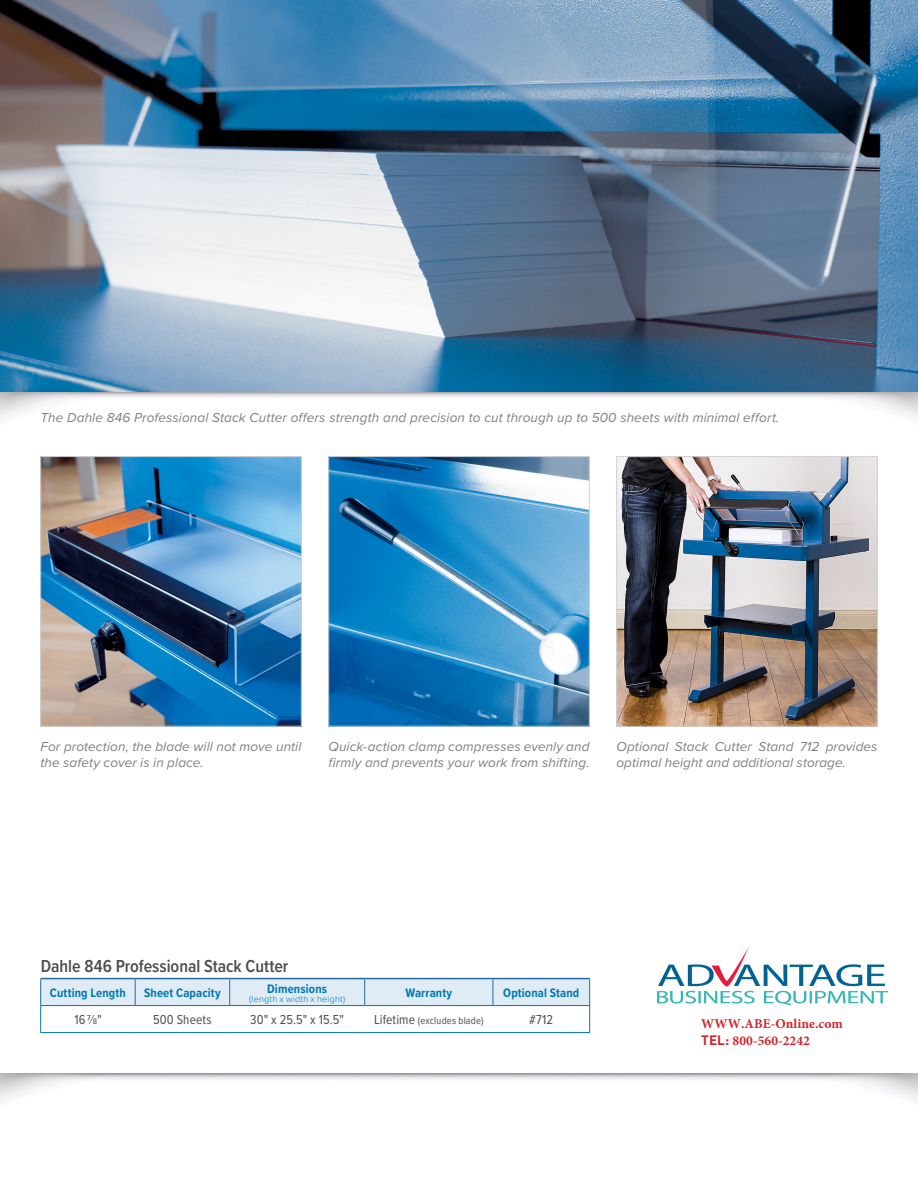
<style>
.page{position:relative;width:918px;height:1188px;background:#fff}
.page>*{position:absolute;margin:0;border:0;box-sizing:border-box;transform-origin:0 0}
.t1{font:600 18px "Proxima Nova Cond";letter-spacing:-.005em;color:#4b4c4d}
.t2{font:italic 13.5px/16.5px "Proxima Nova";letter-spacing:.01em;color:#7f7f83}
.t3{font:13.5px "Proxima Nova Cond";letter-spacing:.01em;color:#4b4c4d}
.t4{font:700 13.5px/17.5px "Minion Pro";letter-spacing:.005em;color:#d1232a}
.t5{font:700 12.75px "Proxima Nova Cond";letter-spacing:.01em;color:#0078b1}
.t6{font:10.5px "Proxima Nova Cond";letter-spacing:.02em;color:#4b4c4d}
.t7{font:300 9px "Proxima Nova";letter-spacing:.025em;color:#0078b1}
.s1{font-size:13.5px}
.s2{font-family:"DIN"}
</style>
<div class="page">
<img style="left:0;top:0;width:918px;height:419px">
<img style="left:618px;top:458px;width:258px;height:266px">
<div style="left:616px;top:456px;width:262px;height:270px;border:1px solid #d1d2d4"></div>
<img style="left:330px;top:458px;width:258px;height:266px">
<div style="left:328px;top:456px;width:262px;height:270px;border:1px solid #d1d2d4"></div>
<img style="left:42px;top:458px;width:258px;height:266px">
<div style="left:40px;top:456px;width:262px;height:270px;border:1px solid #d1d2d4"></div>
<hr style="left:40px;top:978px;width:95px;height:1px;background:#27699a">
<hr style="left:135px;top:978px;width:95px;height:1px;background:#27699a">
<hr style="left:230px;top:978px;width:135px;height:1px;background:#27699a">
<hr style="left:365px;top:978px;width:128px;height:1px;background:#27699a">
<hr style="left:493px;top:978px;width:97px;height:1px;background:#27699a">
<svg style="left:40px;top:979px;width:550px;height:53px"></svg>
<hr style="left:40px;top:1032px;width:95px;height:1px;background:#0078b1">
<hr style="left:135px;top:1032px;width:95px;height:1px;background:#0078b1">
<hr style="left:230px;top:1032px;width:135px;height:1px;background:#0078b1">
<hr style="left:365px;top:1032px;width:128px;height:1px;background:#0078b1">
<hr style="left:493px;top:1032px;width:97px;height:1px;background:#0078b1">
<img style="left:657px;top:946px;width:232px;height:60px">
<p class="t2" style="left:40px;top:409px;width:740px">The Dahle 846 Professional Stack Cutter offers strength and precision to cut through up to 500 sheets with minimal effort.</p>
<p class="t2" style="left:40px;top:737px;width:262px">For protection, the blade will not move until the safety cover is in place.</p>
<p class="t2" style="left:328px;top:737px;width:263px">Quick-action clamp compresses evenly and firmly and prevents your work from shifting.</p>
<p class="t2" style="left:616px;top:737px;width:263px">Optional Stack Cutter Stand 712 provides optimal height and additional storage.</p>
<p class="t1" style="left:41px;top:953px;width:249px">Dahle 846 Professional Stack Cutter</p>
<p class="t5" style="left:50px;top:984px;width:78px">Cutting Length</p>
<p class="t5" style="left:144px;top:984px;width:78px">Sheet Capacity</p>
<p class="t5" style="left:267px;top:979px;width:62px">Dimensions</p>
<p class="t7" style="left:249px;top:992px;width:97px">(length x width x height)</p>
<p class="t5" style="left:405px;top:984px;width:48px">Warranty</p>
<p class="t5" style="left:503px;top:984px;width:78px">Optional Stand</p>
<p class="t3" style="left:74px;top:1010px;width:29px">167/8"</p>
<p class="t3" style="left:153px;top:1010px;width:60px">500 Sheets</p>
<p class="t3" style="left:250px;top:1010px;width:95px">30" x 25.5" x 15.5"</p>
<p class="t6" style="left:374px;top:1013px;width:111px"><span class="s1">Lifetime</span> (excludes blade)</p>
<p class="t3" style="left:529px;top:1010px;width:25px">#712</p>
<p class="t4" style="left:701px;top:1015px;width:143px">WWW.ABE-Online.com<br><span class="s2">TEL:</span> 800-560-2242</p>
</div>
